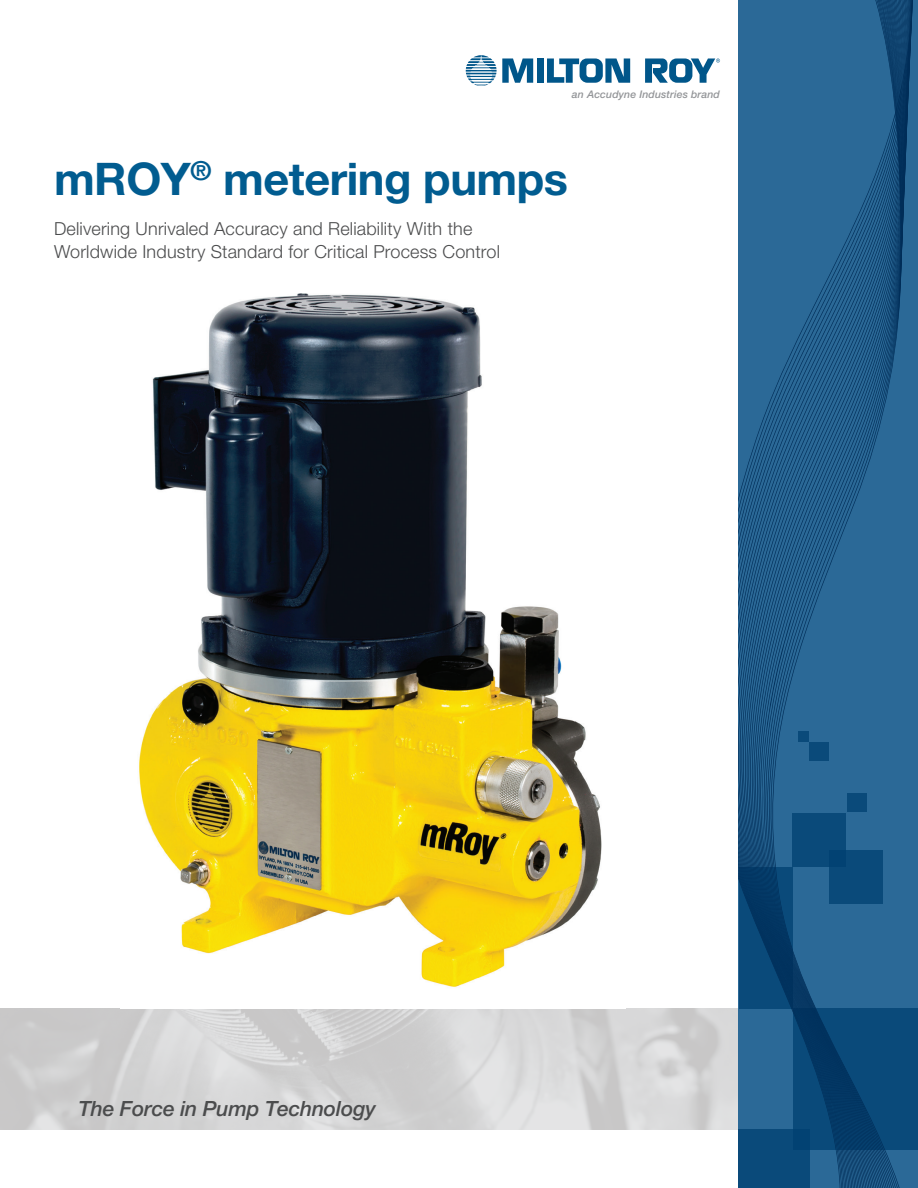
<style>
.page{position:relative;width:918px;height:1188px;background:#fff}
.page>*{position:absolute;margin:0;border:0;box-sizing:border-box;transform-origin:0 0}
.t1{font:700 45px "Helvetica Neue LT Pro";letter-spacing:-.01em;color:#015c90}
.t2{font:italic 500 21px "Helvetica Neue LT Pro";letter-spacing:-.01em;color:#4b4c4d}
.t3{font:300 18px/22.5px "Helvetica Neue LT Pro";letter-spacing:.01em;color:#4b4c4d}
.t4{font:italic 500 10.5px "Helvetica Neue LT Pro";letter-spacing:.01em;color:#939598}
</style>
<div class="page">
<div style="left:537px;top:58px;width:7px;height:25px;background:#00568a"></div>
<svg style="left:547px;top:58px;width:83px;height:25px"></svg>
<svg style="left:466px;top:55px;width:67px;height:31px"></svg>
<svg style="left:645px;top:58px;width:75px;height:25px"></svg>
<img style="left:0;top:1008px;width:739px;height:121px">
<svg style="left:739px;top:0;width:178px;height:1188px;background:#215d8b"></svg>
<img style="left:139px;top:293px;width:463px;height:694px">
<p class="t4" style="left:572px;top:88px;width:150px">an Accudyne Industries brand</p>
<h1 class="t1" style="left:54px;top:151px;width:516px">mROY<sup>®</sup> metering pumps</h1>
<p class="t3" style="left:54px;top:217px;width:448px">Delivering Unrivaled Accuracy and Reliability With the<br>Worldwide Industry Standard for Critical Process Control</p>
<p class="t2" style="left:79px;top:1096px;width:299px">The Force in Pump Technology</p>
</div>
